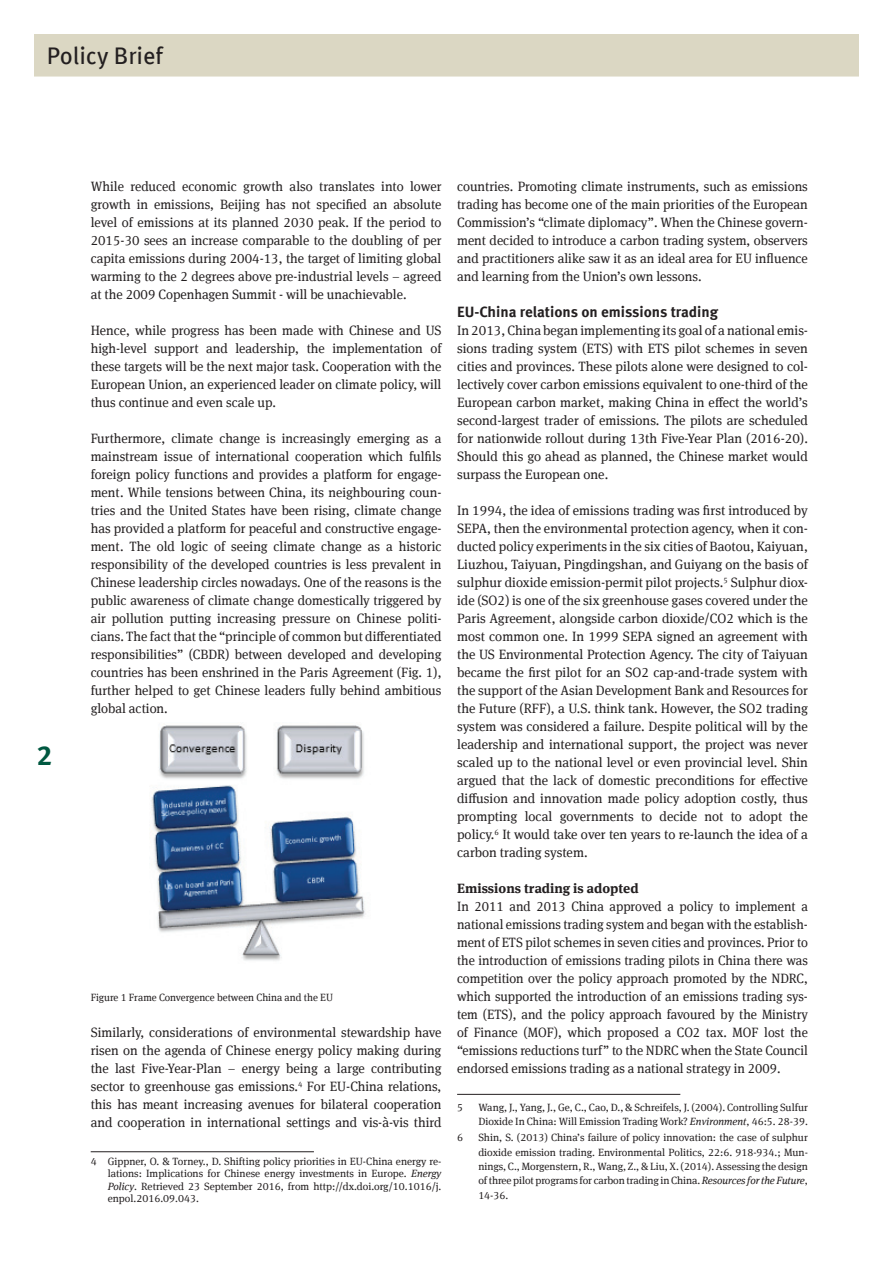
<style>
.page{position:relative;width:893px;height:1263px;background:#fff}
.page>*{position:absolute;margin:0;border:0;box-sizing:border-box;transform-origin:0 0}
.t1{font:700 27.75px "Meta Offc Pro";color:#005840}
.t2{font:24px "Meta Offc Pro";color:#231f20}
.t3{font:700 15px "Meta Offc Pro";color:#231f20}
.t4{font:13.5px/18px "Meta Serif Offc Pro";color:#231f20;text-align:justify}
.t5{font:13.5px/18px "Meta Serif Offc Pro";color:#231f20;text-align:justify;scale:.95 1}
.t6{font:700 13.5px "Meta Serif Offc Pro";color:#231f20}
.t7{font:10.5px/14.4px "Meta Serif Offc Pro";color:#231f20;text-align:justify}
.s1{font-style:italic}
</style>
<div class="page">
<div style="left:34px;top:34px;width:825px;height:43px;background:#dbd7c3"></div>
<hr style="left:457px;top:1094px;width:223px;height:1px;background:#231f20">
<hr style="left:91px;top:1151px;width:223px;height:1px;background:#231f20">
<img style="left:151px;top:725px;width:215px;height:236px">
<h2 class="t2" style="left:47px;top:38px;width:118px">Policy Brief</h2>
<h1 class="t1" style="left:37px;top:734px;width:17px">2</h1>
<p class="t4" style="left:91px;top:177px;width:352px">While reduced economic growth also translates into lower growth in emissions, Beijing has not specified an absolute level of emissions at its planned 2030 peak. If the period to 2015-30 sees an increase comparable to the doubling of per capita emissions during 2004-13, the target of limiting global warming to the 2 degrees above pre-industrial levels – agreed at the 2009 Copenhagen Summit - will be unachievable.</p>
<p class="t4" style="left:91px;top:321px;width:352px">Hence, while progress has been made with Chinese and US high-level support and leadership, the implementation of these targets will be the next major task. Cooperation with the European Union, an experienced leader on climate policy, will thus continue and even scale up.</p>
<p class="t4" style="left:91px;top:429px;width:352px">Furthermore, climate change is increasingly emerging as a mainstream issue of international cooperation which fulfils foreign policy functions and provides a platform for engage&shy;ment. While tensions between China, its neighbouring coun&shy;tries and the United States have been rising, climate change has provided a platform for peaceful and constructive engage&shy;ment. The old logic of seeing climate change as a historic responsibility of the developed countries is less prevalent in Chinese leadership circles nowadays. One of the reasons is the public awareness of climate change domestically triggered by air pollution putting increasing pressure on Chinese politi&shy;cians. The fact that the “principle of common but differentiated responsibilities” (CBDR) between developed and developing countries has been enshrined in the Paris Agreement (Fig. 1), further helped to get Chinese leaders fully behind ambitious global action.</p>
<p class="t7" style="left:91px;top:990px;width:244px">Figure 1 Frame Convergence between China and the EU</p>
<p class="t4" style="left:91px;top:1023px;width:352px">Similarly, considerations of environmental stewardship have risen on the agenda of Chinese energy policy making during the last Five-Year-Plan – energy being a large contributing sector to greenhouse gas emissions.<sup>4</sup> For EU-China relations, this has meant increasing avenues for bilateral cooperation and cooperation in international settings and vis-à-vis third</p>
<p class="t7" style="left:108px;top:1154px;width:335px;line-height:12.6px;text-indent:-17px">4 Gippner, O. &amp; Torney., D. Shifting policy priorities in EU-China energy re&shy;lations: Implications for Chinese energy investments in Europe. <span class="s1">Energy Policy</span>. Retrieved 23 September 2016, from http://dx.doi.org/10.1016/j. enpol.2016.09.043.</p>
<p class="t4" style="left:457px;top:177px;width:352px">countries. Promoting climate instruments, such as emissions trading has become one of the main priorities of the European Commission’s “climate diplomacy”. When the Chinese govern&shy;ment decided to introduce a carbon trading system, observers and practitioners alike saw it as an ideal area for EU influence and learning from the Union’s own lessons.</p>
<p class="t3" style="left:457px;top:300px;width:263px">EU-China relations on emissions trading</p>
<p class="t4" style="left:457px;top:321px;width:352px">In 2013, China began implementing its goal of a national emis&shy;sions trading system (ETS) with ETS pilot schemes in seven cities and provinces. These pilots alone were designed to col&shy;lectively cover carbon emissions equivalent to one-third of the European carbon market, making China in effect the world’s second-largest trader of emissions. The pilots are scheduled for nationwide rollout during 13th Five-Year Plan (2016-20).<br>Should this go ahead as planned, the Chinese market would surpass the European one.</p>
<p class="t4" style="left:457px;top:501px;width:352px">In 1994, the idea of emissions trading was first introduced by SEPA, then the environmental protection agency, when it con&shy;ducted policy experiments in the six cities of Baotou, Kaiyuan, Liuzhou, Taiyuan, Pingdingshan, and Guiyang on the basis of sulphur dioxide emission-permit pilot projects.<sup>5</sup> Sulphur diox&shy;ide (SO2) is one of the six greenhouse gases covered under the Paris Agreement, alongside carbon dioxide/CO2 which is the most common one. In 1999 SEPA signed an agreement with the US Environmental Protection Agency. The city of Taiyuan became the first pilot for an SO2 cap-and-trade system with the support of the Asian Development Bank and Resources for the Future (RFF), a U.S. think tank. However, the SO2 trading system was considered a failure. Despite political will by the leadership and international support, the project was never scaled up to the national level or even provincial level. Shin argued that the lack of domestic preconditions for effective diffusion and innovation made policy adoption costly, thus prompting local governments to decide not to adopt the policy.<sup>6</sup> It would take over ten years to re-launch the idea of a carbon trading system.</p>
<p class="t6" style="left:457px;top:878px;width:183px">Emissions trading is adopted</p>
<p class="t5" style="left:457px;top:897px;width:371px">In 2011 and 2013 China approved a policy to implement a national emissions trading system and began with the establish&shy;ment of ETS pilot schemes in seven cities and provinces. Prior to the introduction of emissions trading pilots in China there was competition over the policy approach promoted by the NDRC, which supported the introduction of an emissions trading sys&shy;tem (ETS), and the policy approach favoured by the Ministry of Finance (MOF), which proposed a CO2 tax. MOF lost the “emissions reductions turf” to the NDRC when the State Council endorsed emissions trading as a national strategy in 2009.</p>
<p class="t7" style="left:457px;top:1099px;width:7px">5</p>
<p class="t7" style="left:478px;top:1099px;width:331px">Wang, J., Yang, J., Ge, C., Cao, D., &amp; Schreifels, J. (2004). Controlling Sulfur<br>Dioxide In China: Will Emission Trading Work? <span class="s1">Environment</span>, 46:5. 28-39.</p>
<p class="t7" style="left:457px;top:1130px;width:7px">6</p>
<p class="t7" style="left:478px;top:1130px;width:331px">Shin, S. (2013) China’s failure of policy innovation: the case of sulphur dioxide emission trading. Environmental Politics, 22:6. 918-934.; Mun&shy;nings, C., Morgenstern, R., Wang, Z., &amp; Liu, X. (2014). Assessing the design of three pilot programs for carbon trading in China. <span class="s1">Resources for the Future</span>, 14-36.</p>
</div>
